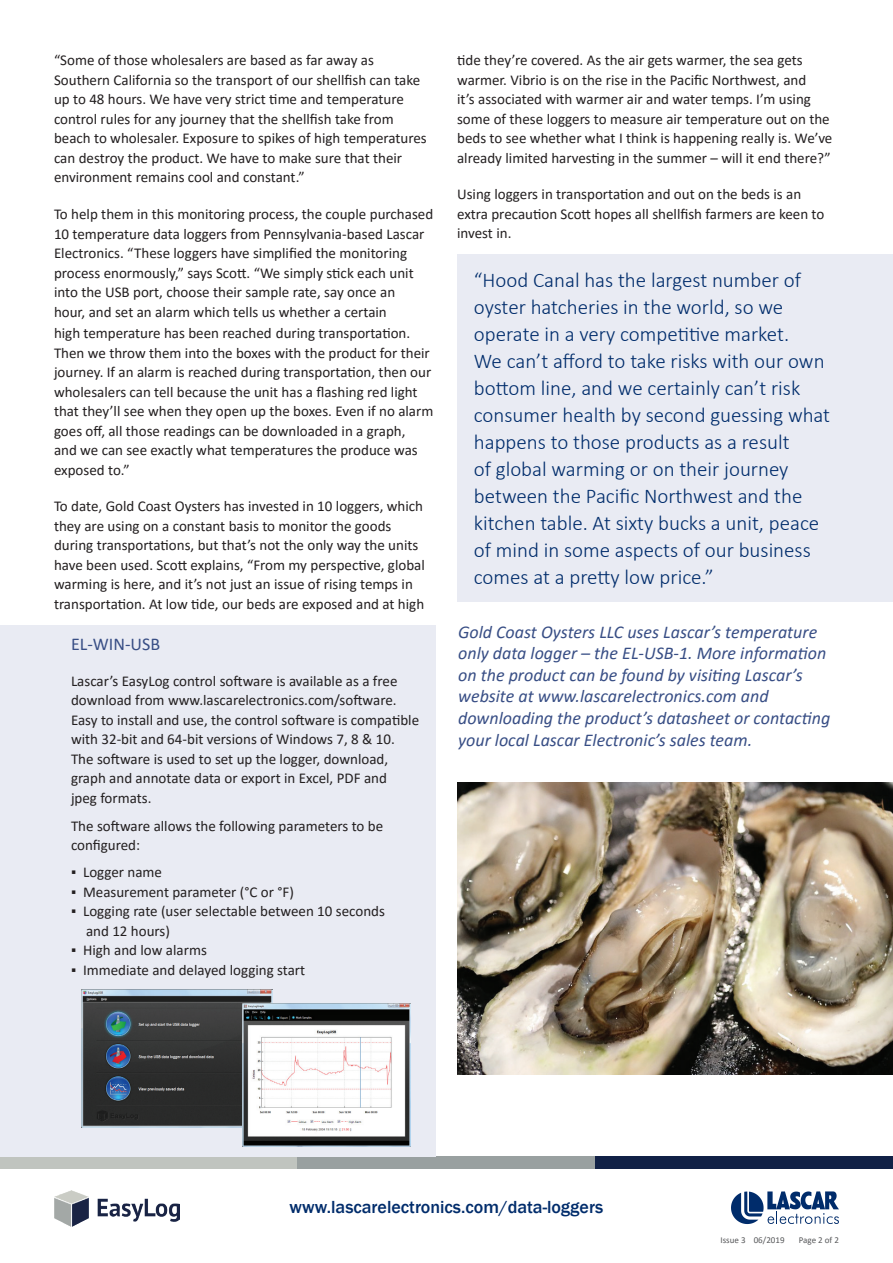
<style>
.page{position:relative;width:893px;height:1263px;background:#fff}
.page>*{position:absolute;margin:0;border:0;box-sizing:border-box;transform-origin:0 0}
.t1{font:300 21px/27px "Calibri";color:#002c6b}
.t2{font:italic 18px/21.6px "Calibri";color:#384e85}
.t3{font:500 18px "Franklin Gothic";color:#002c6b}
.t4{font:18px "Calibri";color:#384e85}
.t5{font:15px/19.5px "Calibri";color:#231f20}
.t6{font:9px "Calibri";color:#57585a}
</style>
<div class="page">
<div style="left:595px;top:1156px;width:298px;height:13px;background:#112146"></div>
<div style="left:0;top:1156px;width:298px;height:13px;background:#c0c4bf"></div>
<div style="left:298px;top:1156px;width:297px;height:13px;background:#99a0a0"></div>
<svg style="left:731px;top:1191px;width:108px;height:33px"></svg>
<img style="left:54px;top:1190px;width:125px;height:36px">
<div style="left:0;top:625px;width:436px;height:531px;background:#e9ebf3"></div>
<div style="left:457px;top:254px;width:436px;height:347px;background:#e9ebf3"></div>
<img style="left:82px;top:989px;width:191px;height:138px">
<img style="left:242px;top:1004px;width:168px;height:142px">
<img style="left:457px;top:783px;width:436px;height:292px">
<p class="t5" style="left:54px;top:50px;width:374px">“Some of those wholesalers are based as far away as Southern California so the transport of our shellfish can take up to 48 hours. We have very strict time and temperature control rules for any journey that the shellfish take from beach to wholesaler. Exposure to spikes of high temperatures can destroy the product. We have to make sure that their environment remains cool and constant.”</p>
<p class="t5" style="left:54px;top:204px;width:381px">To help them in this monitoring process, the couple purchased 10 temperature data loggers from Pennsylvania-based Lascar Electronics. “These loggers have simplified the monitoring process enormously,” says Scott. “We simply stick each unit into the USB port, choose their sample rate, say once an<br>hour, and set an alarm which tells us whether a certain</p>
<p class="t5" style="left:54px;top:323px;width:381px">high temperature has been reached during transportation.<br>Then we throw them into the boxes with the product for their journey. If an alarm is reached during transportation, then our wholesalers can tell because the unit has a flashing red light that they’ll see when they open up the boxes. Even if no alarm goes off, all those readings can be downloaded in a graph,<br>and we can see exactly what temperatures the produce was exposed to.”</p>
<p class="t5" style="left:54px;top:496px;width:372px">To date, Gold Coast Oysters has invested in 10 loggers, which they are using on a constant basis to monitor the goods during transportations, but that’s not the only way the units have been used. Scott explains, “From my perspective, global warming is here, and it’s not just an issue of rising temps in transportation. At low tide, our beds are exposed and at high</p>
<p class="t4" style="left:71px;top:631px;width:91px">EL-WIN-USB</p>
<p class="t5" style="left:71px;top:671px;width:350px">Lascar’s EasyLog control software is available as a free download from www.lascarelectronics.com/software.<br>Easy to install and use, the control software is compatible with 32-bit and 64-bit versions of Windows 7, 8 &amp; 10.<br>The software is used to set up the logger, download, graph and annotate data or export in Excel, PDF and<br>jpeg formats.</p>
<p class="t5" style="left:71px;top:816px;width:314px">The software allows the following parameters to be configured:</p>
<p class="t5" style="left:71px;top:862px;width:93px">▪ Logger name</p>
<p class="t5" style="left:71px;top:882px;width:224px">▪ Measurement parameter (°C or °F)</p>
<p class="t5" style="left:86px;top:901px;width:300px;text-indent:-15px">▪ Logging rate (user selectable between 10 seconds and 12 hours)</p>
<p class="t5" style="left:71px;top:940px;width:137px">▪ High and low alarms</p>
<p class="t5" style="left:71px;top:960px;width:236px">▪ Immediate and delayed logging start</p>
<p class="t5" style="left:457px;top:50px;width:377px">tide they’re covered. As the air gets warmer, the sea gets warmer. Vibrio is on the rise in the Pacific Northwest, and<br>it’s associated with warmer air and water temps. I’m using some of these loggers to measure air temperature out on the beds to see whether what I think is happening really is. We’ve already limited harvesting in the summer – will it end there?”</p>
<p class="t5" style="left:457px;top:184px;width:369px">Using loggers in transportation and out on the beds is an extra precaution Scott hopes all shellfish farmers are keen to invest in.</p>
<p class="t1" style="left:474px;top:266px;width:358px">“Hood Canal has the largest number of oyster hatcheries in the world, so we operate in a very competitive market.<br>We can’t afford to take risks with our own bottom line, and we certainly can’t risk consumer health by second guessing what happens to those products as a result<br>of global warming or on their journey between the Pacific Northwest and the kitchen table. At sixty bucks a unit, peace of mind in some aspects of our business comes at a pretty low price.”</p>
<p class="t2" style="left:458px;top:620px;width:374px">Gold Coast Oysters LLC uses Lascar’s temperature only data logger – the EL-USB-1. More information on the product can be found by visiting Lascar’s website at www.lascarelectronics.com and downloading the product’s datasheet or contacting your local Lascar Electronic’s sales team.</p>
<p class="t3" style="left:290px;top:1196px;width:315px">www.lascarelectronics.com/data-loggers</p>
<p class="t6" style="left:720px;top:1234px;width:66px">Issue 3 06/2019</p>
<p class="t6" style="left:799px;top:1234px;width:42px">Page 2 of 2</p>
</div>
